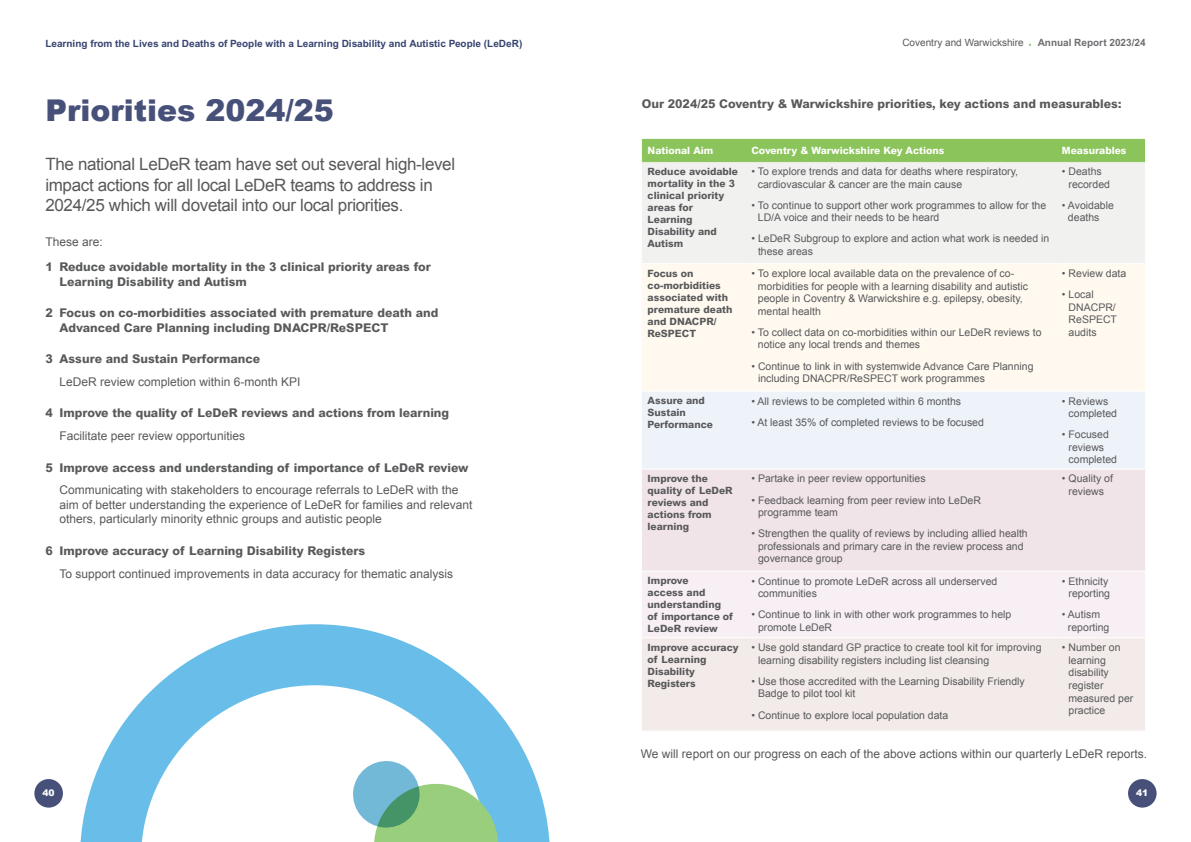
<style>
.page{position:relative;width:1191px;height:842px;background:#fff}
.page>*{position:absolute;margin:0;border:0;box-sizing:border-box;transform-origin:0 0}
.t1{font:900 30px "Arial";color:#475079}
.t2{font:17px/20.4px "Arial";letter-spacing:-.02em;color:#58595b}
.t3{font:800 12px/14.4px "Arial";color:#58595b}
.t4{font:12px/14.4px "Arial";color:#58595b}
.t5{font:10.5px/12.6px "Arial";color:#58595b}
.t6{font:800 10px/12px "Arial";color:#58595b}
.t7{font:700 10px "Arial";color:#374471}
.t8{font:800 10px "Arial";color:#fff}
.t9{font:10px "Arial";color:#58595b}
.t10{font:700 10px "Arial";color:#6d6e71}
.t11{font:900 9.1px "Arial";color:#fff}
</style>
<div class="page">
<div style="left:642px;top:139px;width:503px;height:22px;background:#8bc45a"></div>
<div style="left:642px;top:162px;width:503px;height:101px;background:#f1f2f0"></div>
<div style="left:642px;top:264px;width:503px;height:127px;background:#fff9f0"></div>
<div style="left:642px;top:392px;width:503px;height:77px;background:#eef2f9"></div>
<div style="left:642px;top:470px;width:503px;height:101px;background:#f1e4e9"></div>
<div style="left:642px;top:572px;width:503px;height:65px;background:#f7eff3"></div>
<div style="left:642px;top:639px;width:503px;height:92px;background:#f3ebe9"></div>
<hr style="left:642px;top:161px;width:104px;height:1px;background:#8bc45a">
<hr style="left:746px;top:161px;width:310px;height:1px;background:#8bc45a">
<hr style="left:1056px;top:161px;width:89px;height:1px;background:#8bc45a">
<svg style="left:80px;top:624px;width:470px;height:218px"></svg>
<svg style="left:351px;top:759px;width:150px;height:83px"></svg>
<div style="left:1128px;top:779px;width:28px;height:29px;background:#475079;border-radius:50%"></div>
<div style="left:34px;top:779px;width:29px;height:29px;background:#475079;border-radius:50%"></div>
<p class="t7" style="left:45px;top:37px;width:478px">Learning from the Lives and Deaths of People with a Learning Disability and Autistic People (LeDeR)</p>
<p class="t9" style="left:902px;top:36px;width:123px">Coventry and Warwickshire</p>
<p class="t10" style="left:1037px;top:37px;width:109px">Annual Report 2023/24</p>
<h1 class="t1" style="left:45px;top:88px;width:290px">Priorities 2024/25</h1>
<p class="t3" style="left:642px;top:96px;width:481px">Our 2024/25 Coventry &amp; Warwickshire priorities, key actions and measurables:</p>
<p class="t8" style="left:647px;top:144px;width:67px">National Aim</p>
<p class="t8" style="left:751px;top:144px;width:194px">Coventry &amp; Warwickshire Key Actions</p>
<p class="t8" style="left:1062px;top:144px;width:66px">Measurables</p>
<p class="t6" style="left:647px;top:165px;width:92px">Reduce avoidable mortality in the 3 clinical priority areas for<br>Learning<br>Disability and<br>Autism</p>
<p class="t5" style="left:758px;top:165px;width:262px;text-indent:-6px">• To explore trends and data for deaths where respiratory, cardiovascular &amp; cancer are the main cause</p>
<h2 class="t2" style="left:45px;top:154px;width:411px">The national LeDeR team have set out several high-level impact actions for all local LeDeR teams to address in<br>2024/25 which will dovetail into our local priorities.</h2>
<p class="t4" style="left:45px;top:234px;width:59px">These are:</p>
<p class="t3" style="left:60px;top:260px;width:373px;text-indent:-14px">1 Reduce avoidable mortality in the 3 clinical priority areas for<br>Learning Disability and Autism</p>
<p class="t3" style="left:60px;top:306px;width:380px;text-indent:-14px">2 Focus on co-morbidities associated with premature death and<br>Advanced Care Planning including DNACPR/ReSPECT</p>
<p class="t3" style="left:45px;top:351px;width:216px">3 Assure and Sustain Performance</p>
<p class="t4" style="left:60px;top:374px;width:242px">LeDeR review completion within 6-month KPI</p>
<p class="t3" style="left:45px;top:406px;width:405px">4 Improve the quality of LeDeR reviews and actions from learning</p>
<p class="t4" style="left:60px;top:429px;width:187px">Facilitate peer review opportunities</p>
<p class="t3" style="left:45px;top:460px;width:424px">5 Improve access and understanding of importance of LeDeR review</p>
<p class="t4" style="left:60px;top:483px;width:414px">Communicating with stakeholders to encourage referrals to LeDeR with the aim of better understanding the experience of LeDeR for families and relevant others, particularly minority ethnic groups and autistic people</p>
<p class="t3" style="left:45px;top:543px;width:321px">6 Improve accuracy of Learning Disability Registers</p>
<p class="t4" style="left:60px;top:566px;width:395px">To support continued improvements in data accuracy for thematic analysis</p>
<p class="t5" style="left:1068px;top:165px;width:43px;text-indent:-7px">• Deaths recorded</p>
<p class="t5" style="left:1068px;top:199px;width:47px;text-indent:-6px">• Avoidable deaths</p>
<p class="t5" style="left:758px;top:199px;width:290px;text-indent:-6px">• To continue to support other work programmes to allow for the<br>LD/A voice and their needs to be heard</p>
<p class="t5" style="left:758px;top:232px;width:293px;text-indent:-7px">• LeDeR Subgroup to explore and action what work is needed in these areas</p>
<p class="t6" style="left:647px;top:267px;width:86px">Focus on co-morbidities associated with premature death and DNACPR/<br>ReSPECT</p>
<p class="t5" style="left:758px;top:267px;width:272px;text-indent:-6px">• To explore local available data on the prevalence of co&shy;morbidities for people with a learning disability and autistic people in Coventry &amp; Warwickshire e.g. epilepsy, obesity, mental health</p>
<p class="t5" style="left:1062px;top:267px;width:66px">• Review data</p>
<p class="t5" style="left:1068px;top:288px;width:50px;text-indent:-7px">• Local<br>DNACPR/<br>ReSPECT audits</p>
<p class="t5" style="left:758px;top:326px;width:285px;text-indent:-6px">• To collect data on co-morbidities within our LeDeR reviews to notice any local trends and themes</p>
<p class="t5" style="left:758px;top:360px;width:277px;text-indent:-7px">• Continue to link in with systemwide Advance Care Planning including DNACPR/ReSPECT work programmes</p>
<p class="t6" style="left:647px;top:395px;width:67px">Assure and<br>Sustain<br>Performance</p>
<p class="t5" style="left:751px;top:395px;width:211px">• All reviews to be completed within 6 months</p>
<p class="t5" style="left:1068px;top:395px;width:50px;text-indent:-7px">• Reviews completed</p>
<p class="t5" style="left:1068px;top:428px;width:50px;text-indent:-7px">• Focused reviews completed</p>
<p class="t5" style="left:751px;top:416px;width:234px">• At least 35% of completed reviews to be focused</p>
<p class="t5" style="left:1062px;top:473px;width:52px;text-align:center">• Quality of reviews</p>
<p class="t6" style="left:647px;top:472px;width:87px">Improve the quality of LeDeR reviews and actions from learning</p>
<p class="t5" style="left:751px;top:473px;width:176px">• Partake in peer review opportunities</p>
<p class="t5" style="left:758px;top:494px;width:224px;text-indent:-7px">• Feedback learning from peer review into LeDeR programme team</p>
<p class="t5" style="left:758px;top:527px;width:271px;text-indent:-7px">• Strengthen the quality of reviews by including allied health professionals and primary care in the review process and governance group</p>
<p class="t6" style="left:647px;top:574px;width:87px">Improve<br>access and understanding of importance of<br>LeDeR review</p>
<p class="t5" style="left:758px;top:575px;width:241px;text-indent:-7px">• Continue to promote LeDeR across all underserved communities</p>
<p class="t5" style="left:1062px;top:575px;width:50px;text-align:right">• Ethnicity reporting</p>
<p class="t5" style="left:1068px;top:608px;width:43px;text-indent:-6px">• Autism reporting</p>
<p class="t5" style="left:758px;top:608px;width:255px;text-indent:-7px">• Continue to link in with other work programmes to help promote LeDeR</p>
<p class="t6" style="left:647px;top:641px;width:93px">Improve accuracy of Learning<br>Disability<br>Registers</p>
<p class="t5" style="left:758px;top:641px;width:285px;text-indent:-7px">• Use gold standard GP practice to create tool kit for improving learning disability registers including list cleansing</p>
<p class="t5" style="left:1068px;top:641px;width:66px;text-indent:-7px">• Number on learning disability register measured per practice</p>
<p class="t4" style="left:641px;top:746px;width:507px">We will report on our progress on each of the above actions within our quarterly LeDeR reports.</p>
<p class="t5" style="left:758px;top:675px;width:268px;text-indent:-7px">• Use those accredited with the Learning Disability Friendly<br>Badge to pilot tool kit</p>
<p class="t5" style="left:751px;top:709px;width:198px">• Continue to explore local population data</p>
<p class="t11" style="left:43px;top:786px;width:14px">40</p>
<p class="t11" style="left:1136px;top:786px;width:14px">41</p>
</div>
